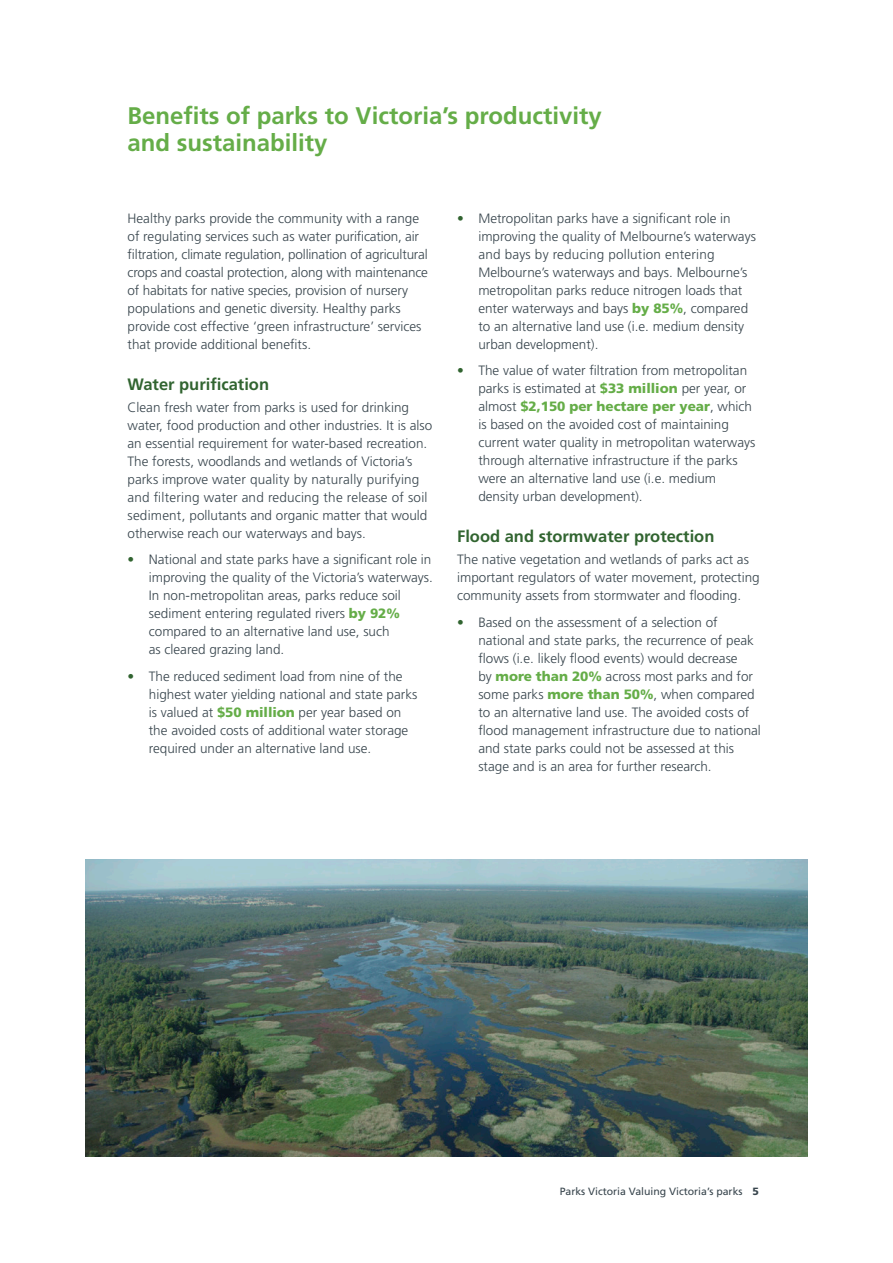
<style>
.page{position:relative;width:893px;height:1263px;background:#fff}
.page>*{position:absolute;margin:0;border:0;box-sizing:border-box;transform-origin:0 0}
.Heading_1{font:700 24px/27px "Frutiger LT";color:#65ad48}
.Sub_Head_1{font:700 16.5px "Frutiger LT";color:#316430}
.Body_Copy{font:300 13.5px/18px "Frutiger LT";color:#38454d}
.Heading_1-2{font:10.5px "Frutiger LT";color:#38454d}
.Heading_1-3{font:900 10.5px "Frutiger LT";color:#38454d}
.s1{color:#316430}
.s2{font-weight:900;color:#65ad48}
</style>
<div class="page">
<img style="left:85px;top:859px;width:723px;height:298px">
<p class="Heading_1" style="left:128px;top:103px;width:476px">Benefits of parks to Victoria’s productivity and sustainability</p>
<p class="Body_Copy" style="left:128px;top:209px;width:302px">Healthy parks provide the community with a range of regulating services such as water purification, air filtration, climate regulation, pollination of agricultural crops and coastal protection, along with maintenance of habitats for native species, provision of nursery populations and genetic diversity. Healthy parks provide cost effective ‘green infrastructure’ services that provide additional benefits.</p>
<p class="Sub_Head_1" style="left:128px;top:374px;width:143px">Water purification</p>
<p class="Body_Copy" style="left:128px;top:398px;width:306px">Clean fresh water from parks is used for drinking water, food production and other industries. It is also an essential requirement for water-based recreation.<br>The forests, woodlands and wetlands of Victoria’s parks improve water quality by naturally purifying and filtering water and reducing the release of soil sediment, pollutants and organic matter that would otherwise reach our waterways and bays.</p>
<p class="Body_Copy" style="left:149px;top:551px;width:286px;text-indent:-21px"><span class="s1">•</span> National and state parks have a significant role in improving the quality of the Victoria’s waterways.<br>In non-metropolitan areas, parks reduce soil sediment entering regulated rivers <span class="s2">by 92% </span>compared to an alternative land use, such<br>as cleared grazing land.</p>
<p class="Body_Copy" style="left:149px;top:667px;width:270px;text-indent:-21px"><span class="s1">•</span> The reduced sediment load from nine of the highest water yielding national and state parks is valued at <span class="s2">$50 million</span> per year based on the avoided costs of additional water storage required under an alternative land use.</p>
<p class="Body_Copy" style="left:478px;top:209px;width:279px;text-indent:-21px"><span class="s1">•</span> Metropolitan parks have a significant role in improving the quality of Melbourne’s waterways and bays by reducing pollution entering Melbourne’s waterways and bays. Melbourne’s metropolitan parks reduce nitrogen loads that enter waterways and bays <span class="s2">by 85%</span>, compared to an alternative land use (i.e. medium density urban development).</p>
<p class="Body_Copy" style="left:478px;top:362px;width:279px;text-indent:-21px"><span class="s1">•</span> The value of water filtration from metropolitan parks is estimated at <span class="s2">$33 million</span> per year, or almost <span class="s2">$2,150 per hectare per year</span>, which is based on the avoided cost of maintaining current water quality in metropolitan waterways through alternative infrastructure if the parks were an alternative land use (i.e. medium density urban development).</p>
<p class="Sub_Head_1" style="left:457px;top:527px;width:259px">Flood and stormwater protection</p>
<p class="Body_Copy" style="left:457px;top:551px;width:304px">The native vegetation and wetlands of parks act as important regulators of water movement, protecting community assets from stormwater and flooding.</p>
<p class="Body_Copy" style="left:478px;top:613px;width:284px;text-indent:-21px"><span class="s1">•</span> Based on the assessment of a selection of national and state parks, the recurrence of peak flows (i.e. likely flood events) would decrease<br>by <span class="s2">more than 20%</span> across most parks and for some parks <span class="s2">more than 50%</span>, when compared to an alternative land use. The avoided costs of flood management infrastructure due to national and state parks could not be assessed at this stage and is an area for further research.</p>
<p class="Heading_1-2" style="left:560px;top:1185px;width:184px">Parks Victoria Valuing Victoria’s parks</p>
<p class="Heading_1-3" style="left:753px;top:1185px;width:8px">5</p>
</div>
